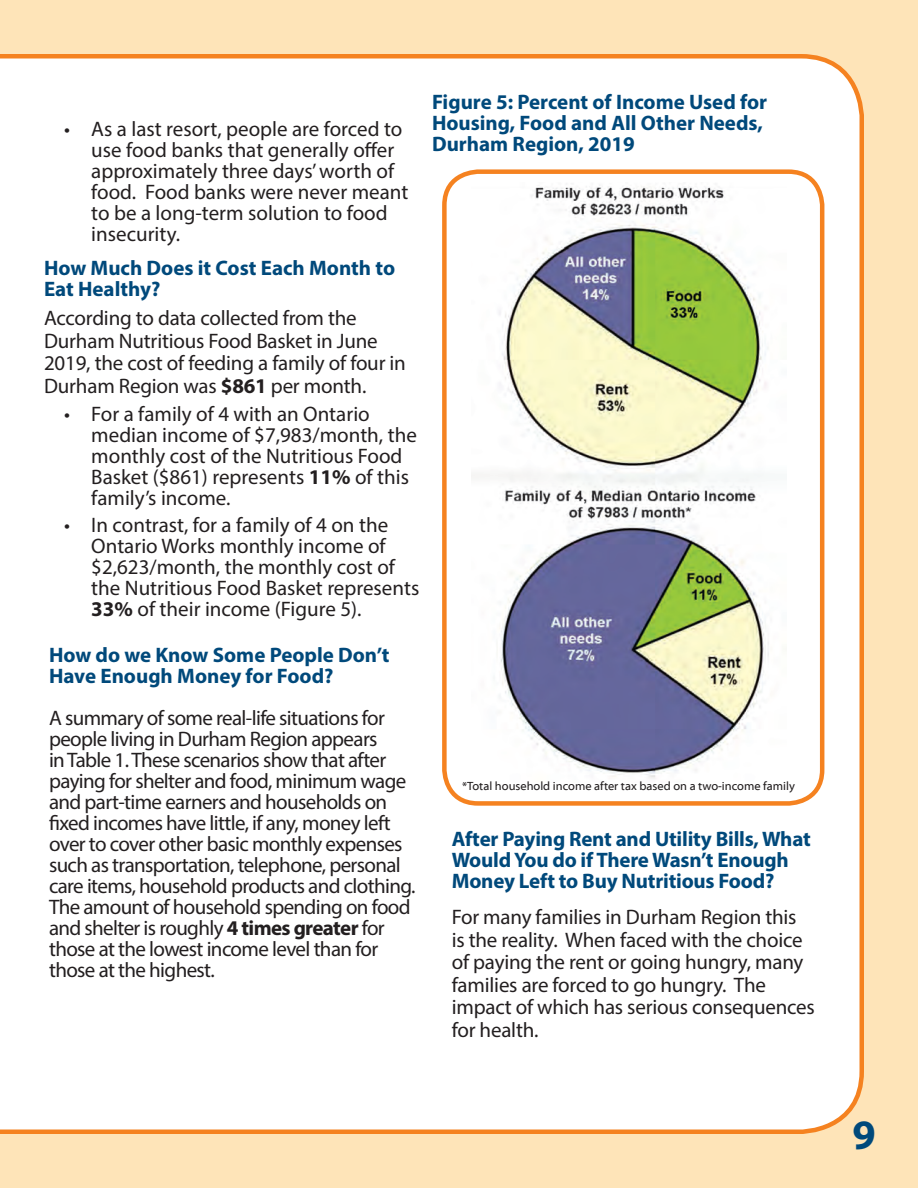
<style>
.page{position:relative;width:918px;height:1188px;background:#fee4b8}
.page>*{position:absolute;margin:0;border:0;box-sizing:border-box;transform-origin:0 0}
.t1{font:700 42px "Myriad Pro";color:#00497b}
.body_copy{font:21px/21px "Myriad Pro";letter-spacing:-.01em;color:#231f20}
.body_copy-2{font:21px/21px "Myriad Pro";letter-spacing:-.03em;color:#231f20}
.t2{font:700 21px/21px "Myriad Pro";letter-spacing:-.005em;color:#00497b}
.t3{font:12px "Myriad Web Pro";color:#231f20}
.s1{font-weight:700}
</style>
<div class="page">
<div style="left:0;top:54px;width:864px;height:1080px;background:#fff"></div>
<div style="left:444px;top:172px;width:378px;height:631px;background:#fff;border-radius:34px"></div>
<div style="left:442px;top:169px;width:382px;height:637px;border:4px solid #f58220;border-radius:34px"></div>
<img style="left:471px;top:185px;width:298px;height:594px">
<p class="body_copy" style="left:91px;top:118px;width:319px;text-indent:-27px">• As a last resort, people are forced to use food banks that generally offer approximately three days’ worth of food. Food banks were never meant to be a long-term solution to food insecurity.</p>
<h2 class="t2" style="left:44px;top:257px;width:353px">How Much Does it Cost Each Month to<br>Eat Healthy?</h2>
<p class="body_copy" style="left:44px;top:307px;width:363px;line-height:22.5px">According to data collected from the Durham Nutritious Food Basket in June 2019, the cost of feeding a family of four in Durham Region was <span class="s1">$861</span> per month.</p>
<p class="body_copy" style="left:91px;top:403px;width:327px;text-indent:-27px">• For a family of 4 with an Ontario median income of $7,983/month, the monthly cost of the Nutritious Food<br>Basket ($861) represents <span class="s1">11%</span> of this family’s income.</p>
<p class="body_copy" style="left:91px;top:514px;width:330px;text-indent:-27px">• In contrast, for a family of 4 on the Ontario Works monthly income of $2,623/month, the monthly cost of the Nutritious Food Basket represents <span class="s1">33%</span> of their income (Figure 5).</p>
<h2 class="t2" style="left:49px;top:644px;width:342px">How do we Know Some People Don’t<br>Have Enough Money for Food?</h2>
<p class="body_copy-2" style="left:49px;top:707px;width:368px">A summary of some real-life situations for people living in Durham Region appears<br>in Table 1. These scenarios show that after paying for shelter and food, minimum wage and part-time earners and households on fixed incomes have little, if any, money left over to cover other basic monthly expenses such as transportation, telephone, personal care items, household products and clothing.<br>The amount of household spending on food and shelter is roughly <span class="s1">4 times greater</span> for those at the lowest income level than for those at the highest.</p>
<h2 class="t2" style="left:432px;top:90px;width:337px">Figure 5: Percent of Income Used for<br>Housing, Food and All Other Needs,<br>Durham Region, 2019</h2>
<p class="t3" style="left:462px;top:780px;width:334px">*Total household income after tax based on a two-income family</p>
<h2 class="t2" style="left:452px;top:828px;width:361px">After Paying Rent and Utility Bills, What<br>Would You do if There Wasn’t Enough<br>Money Left to Buy Nutritious Food?</h2>
<p class="body_copy" style="left:452px;top:906px;width:365px;line-height:22.5px">For many families in Durham Region this is the reality. When faced with the choice of paying the rent or going hungry, many families are forced to go hungry. The impact of which has serious consequences for health.</p>
<h1 class="t1" style="left:852px;top:1107px;width:25px">9</h1>
</div>
